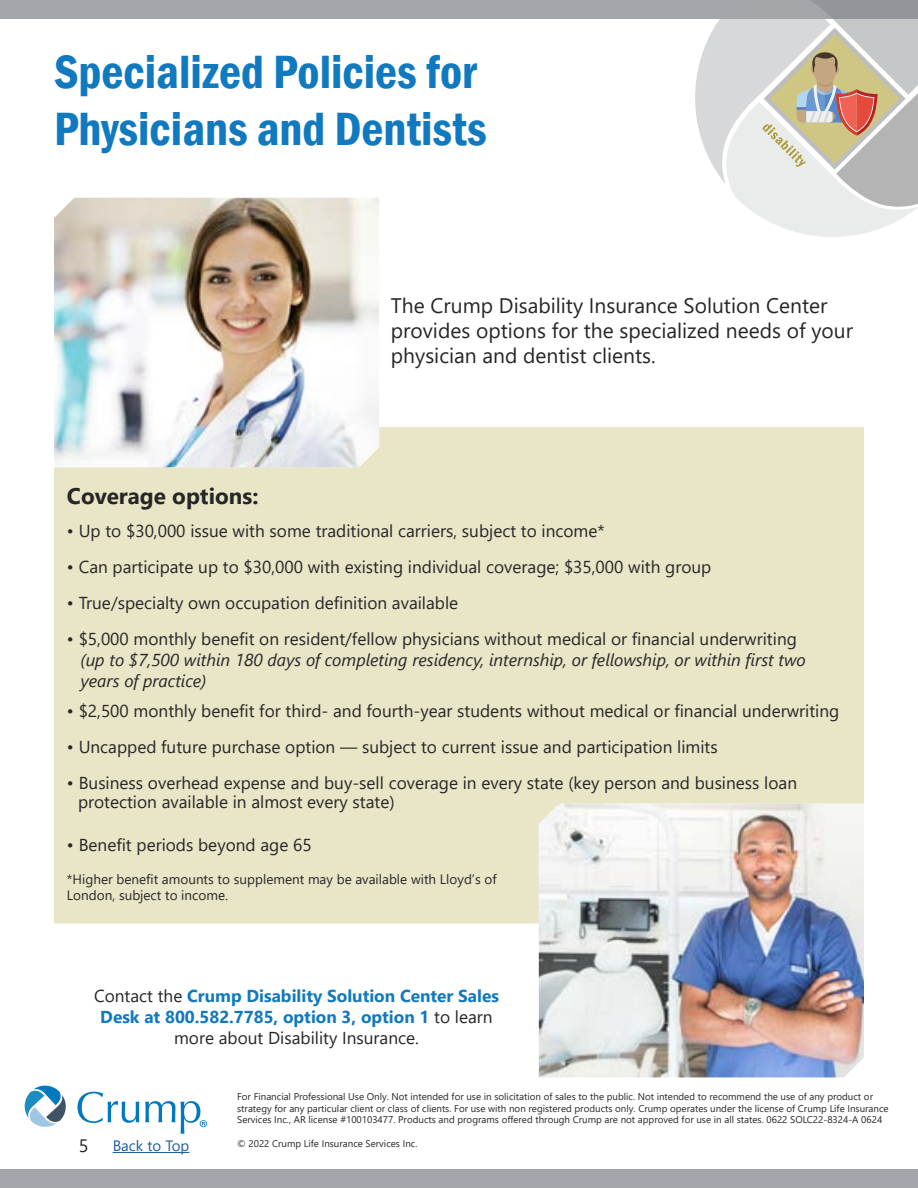
<style>
.page{position:relative;width:918px;height:1188px;background:#fff}
.page>*{position:absolute;margin:0;border:0;box-sizing:border-box;transform-origin:0 0}
.t1{font:600 condensed 48px/57.6px "Franklin Gothic";color:#1079bf}
.t2{font:700 22.5px "Segoe UI";color:#262626}
.t3{font:21px/25.2px "Segoe UI";color:#262626}
.t4{font:18px "Segoe UI";color:#262626}
.t5{font:17.25px "Segoe UI";color:#262626}
.t6{font:700 17.25px/20.7px "Segoe UI";color:#1079bf;text-align:center}
.t7{font:italic 17.25px/21px "Segoe UI";color:#262626}
.t8{font:15px "Segoe UI";color:#215e9e}
.t9{font:13.5px/16.5px "Segoe UI";color:#262626}
.t10{font:9.75px/11.7px "Segoe UI";color:#262626}
.s1{font-weight:400;color:#262626}
</style>
<div class="page">
<div style="left:0;top:0;width:918px;height:18px;background:#a2a6aa"></div>
<hr style="left:113px;top:1152px;width:76px;height:1px;background:#215e9e">
<svg style="left:78px;top:1092px;width:61px;height:31px"></svg>
<svg style="left:145px;top:1101px;width:30px;height:21px"></svg>
<svg style="left:181px;top:1101px;width:26px;height:33px"></svg>
<svg style="left:24px;top:1085px;width:42px;height:42px"></svg>
<div style="left:0;top:1170px;width:918px;height:18px;background:#a2a6aa"></div>
<svg style="left:695px;top:0;width:223px;height:237px"></svg>
<div style="left:54px;top:427px;width:810px;height:496px;background:#e9e5c7"></div>
<img style="left:539px;top:804px;width:325px;height:273px">
<img style="left:54px;top:198px;width:325px;height:269px">
<h1 class="t1" style="left:54px;top:42px;width:434px">Specialized Policies for<br>Physicians and Dentists</h1>
<h2 class="t2" style="left:67px;top:475px;width:193px">Coverage options:</h2>
<p class="t3" style="left:391px;top:291px;width:464px">The Crump Disability Insurance Solution Center provides options for the specialized needs of your physician and dentist clients.</p>
<p class="t5" style="left:67px;top:515px;width:539px">• Up to $30,000 issue with some traditional carriers, subject to income*</p>
<p class="t5" style="left:67px;top:551px;width:646px">• Can participate up to $30,000 with existing individual coverage; $35,000 with group</p>
<p class="t5" style="left:67px;top:587px;width:393px">• True/specialty own occupation definition available</p>
<p class="t5" style="left:67px;top:623px;width:731px">• $5,000 monthly benefit on resident/fellow physicians without medical or financial underwriting</p>
<p class="t7" style="left:80px;top:646px;width:727px">(up to $7,500 within 180 days of completing residency, internship, or fellowship, or within first two years of practice)</p>
<p class="t5" style="left:67px;top:695px;width:774px">• $2,500 monthly benefit for third- and fourth-year students without medical or financial underwriting</p>
<p class="t5" style="left:67px;top:731px;width:652px">• Uncapped future purchase option — subject to current issue and participation limits</p>
<p class="t5" style="left:67px;top:767px;width:732px">• Business overhead expense and buy-sell coverage in every state (key person and business loan</p>
<p class="t5" style="left:78px;top:785px;width:318px">protection available in almost every state)</p>
<p class="t5" style="left:67px;top:828px;width:246px">• Benefit periods beyond age 65</p>
<p class="t9" style="left:67px;top:869px;width:431px">*Higher benefit amounts to supplement may be available with Lloyd’s of<br>London, subject to income.</p>
<p class="t6" style="left:94px;top:985px;width:406px"><span class="s1">Contact the</span> Crump Disability Solution Center Sales<br>Desk at 800.582.7785, option 3, option 1 <span class="s1">to learn more about Disability Insurance.</span></p>
<p class="t4" style="left:79px;top:1129px;width:11px">5</p>
<p class="t8" style="left:113px;top:1132px;width:78px">Back to Top</p>
<p class="t10" style="left:237px;top:1090px;width:653px">For Financial Professional Use Only. Not intended for use in solicitation of sales to the public. Not intended to recommend the use of any product or strategy for any particular client or class of clients. For use with non registered products only. Crump operates under the license of Crump Life Insurance<br>Services Inc., AR license #100103477. Products and programs offered through Crump are not approved for use in all states. 0622 SOLC22-8324-A 0624</p>
<p class="t10" style="left:237px;top:1137px;width:182px">© 2022 Crump Life Insurance Services Inc.</p>
</div>
